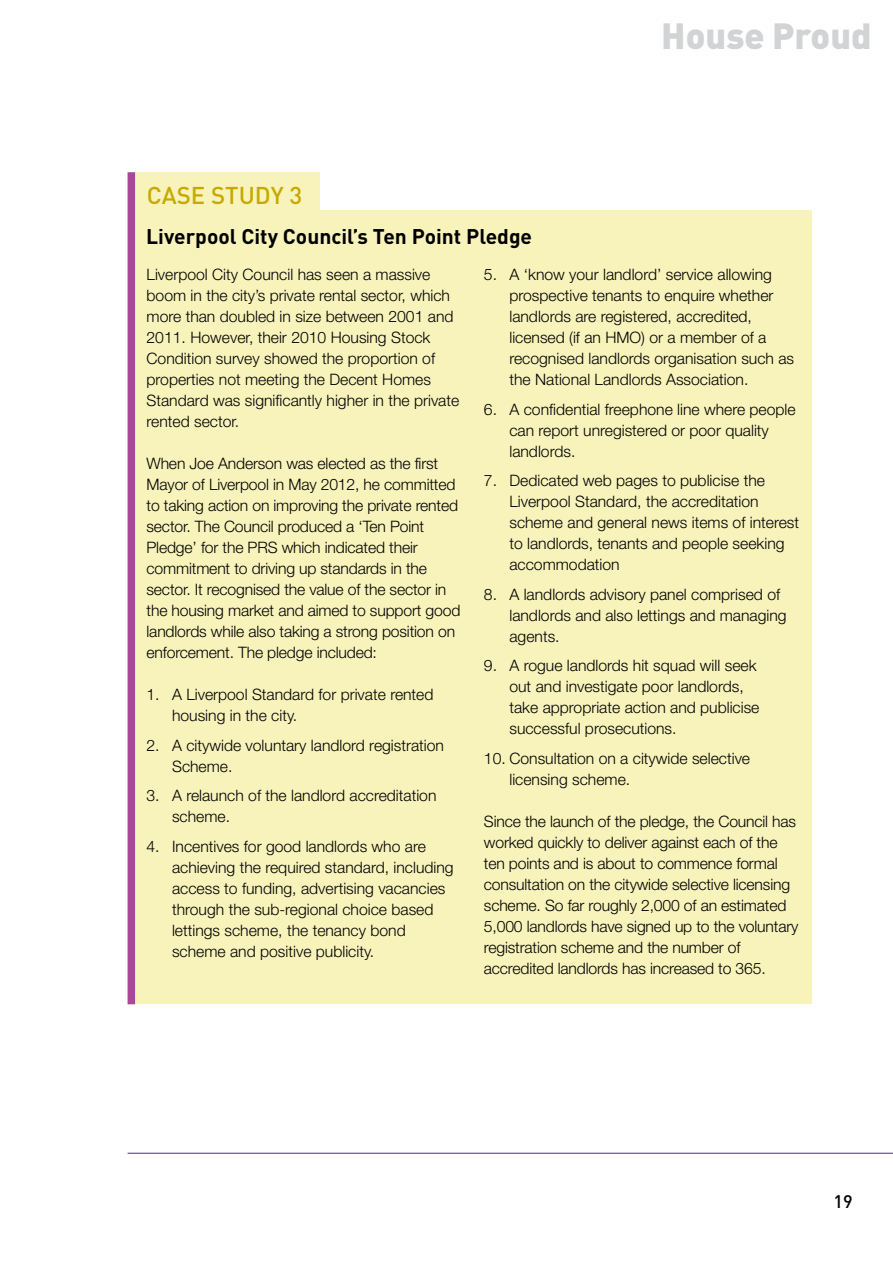
<style>
.page{position:relative;width:893px;height:1263px;background:#fff}
.page>*{position:absolute;margin:0;border:0;box-sizing:border-box;transform-origin:0 0}
.t1{font:900 36px "DIN";color:#d1d3d4}
.t2{font:500 24px "DIN";color:#c7a900}
.t3{font:700 21px "DIN";color:#000}
.t4{font:500 18px "DIN";color:#000}
.t5{font:300 15.75px/21px "Helvetica Neue";color:#000}
</style>
<div class="page">
<hr style="left:128px;top:1153px;width:765px;height:1px;background:#642266">
<div style="left:131px;top:210px;width:681px;height:794px;background:#f8f3bb"></div>
<div style="left:131px;top:172px;width:189px;height:54px;background:#f8f3bb"></div>
<div style="left:128px;top:172px;width:7px;height:832px;background:#a8479b"></div>
<h2 class="t2" style="left:147px;top:180px;width:157px">CASE STUDY 3</h2>
<h3 class="t3" style="left:146px;top:223px;width:387px">Liverpool City Council’s Ten Point Pledge</h3>
<h1 class="t1" style="left:661px;top:12px;width:212px">House Proud</h1>
<p class="t5" style="left:147px;top:264px;width:314px">Liverpool City Council has seen a massive boom in the city’s private rental sector, which more than doubled in size between 2001 and 2011. However, their 2010 Housing Stock Condition survey showed the proportion of properties not meeting the Decent Homes Standard was significantly higher in the private rented sector.</p>
<p class="t5" style="left:147px;top:453px;width:315px">When Joe Anderson was elected as the first Mayor of Liverpool in May 2012, he committed to taking action on improving the private rented sector. The Council produced a ‘Ten Point Pledge’ for the PRS which indicated their commitment to driving up standards in the sector. It recognised the value of the sector in the housing market and aimed to support good landlords while also taking a strong position on enforcement. The pledge included:</p>
<p class="t5" style="left:172px;top:684px;width:263px;text-indent:-26px">1. A Liverpool Standard for private rented housing in the city.</p>
<p class="t5" style="left:172px;top:734px;width:273px;text-indent:-26px">2. A citywide voluntary landlord registration<br>Scheme.</p>
<p class="t5" style="left:172px;top:785px;width:266px;text-indent:-26px">3. A relaunch of the landlord accreditation scheme.</p>
<p class="t5" style="left:172px;top:835px;width:283px;text-indent:-26px">4. Incentives for good landlords who are achieving the required standard, including access to funding, advertising vacancies through the sub-regional choice based lettings scheme, the tenancy bond scheme and positive publicity.</p>
<p class="t5" style="left:509px;top:264px;width:286px;text-indent:-26px">5. A ‘know your landlord’ service allowing prospective tenants to enquire whether landlords are registered, accredited, licensed (if an HMO) or a member of a recognised landlords organisation such as the National Landlords Association.</p>
<p class="t5" style="left:509px;top:398px;width:288px;text-indent:-26px">6. A confidential freephone line where people can report unregistered or poor quality landlords.</p>
<p class="t5" style="left:509px;top:470px;width:291px;text-indent:-26px">7. Dedicated web pages to publicise the Liverpool Standard, the accreditation scheme and general news items of interest to landlords, tenants and people seeking accommodation</p>
<p class="t5" style="left:509px;top:583px;width:279px;text-indent:-26px">8. A landlords advisory panel comprised of landlords and also lettings and managing agents.</p>
<p class="t5" style="left:509px;top:655px;width:252px;text-indent:-26px">9. A rogue landlords hit squad will seek out and investigate poor landlords, take appropriate action and publicise successful prosecutions.</p>
<p class="t5" style="left:509px;top:747px;width:242px;text-indent:-26px">10. Consultation on a citywide selective licensing scheme.</p>
<p class="t5" style="left:484px;top:810px;width:316px">Since the launch of the pledge, the Council has worked quickly to deliver against each of the ten points and is about to commence formal consultation on the citywide selective licensing scheme. So far roughly 2,000 of an estimated 5,000 landlords have signed up to the voluntary registration scheme and the number of accredited landlords has increased to 365.</p>
<p class="t4" style="left:833px;top:1190px;width:21px">19</p>
</div>
